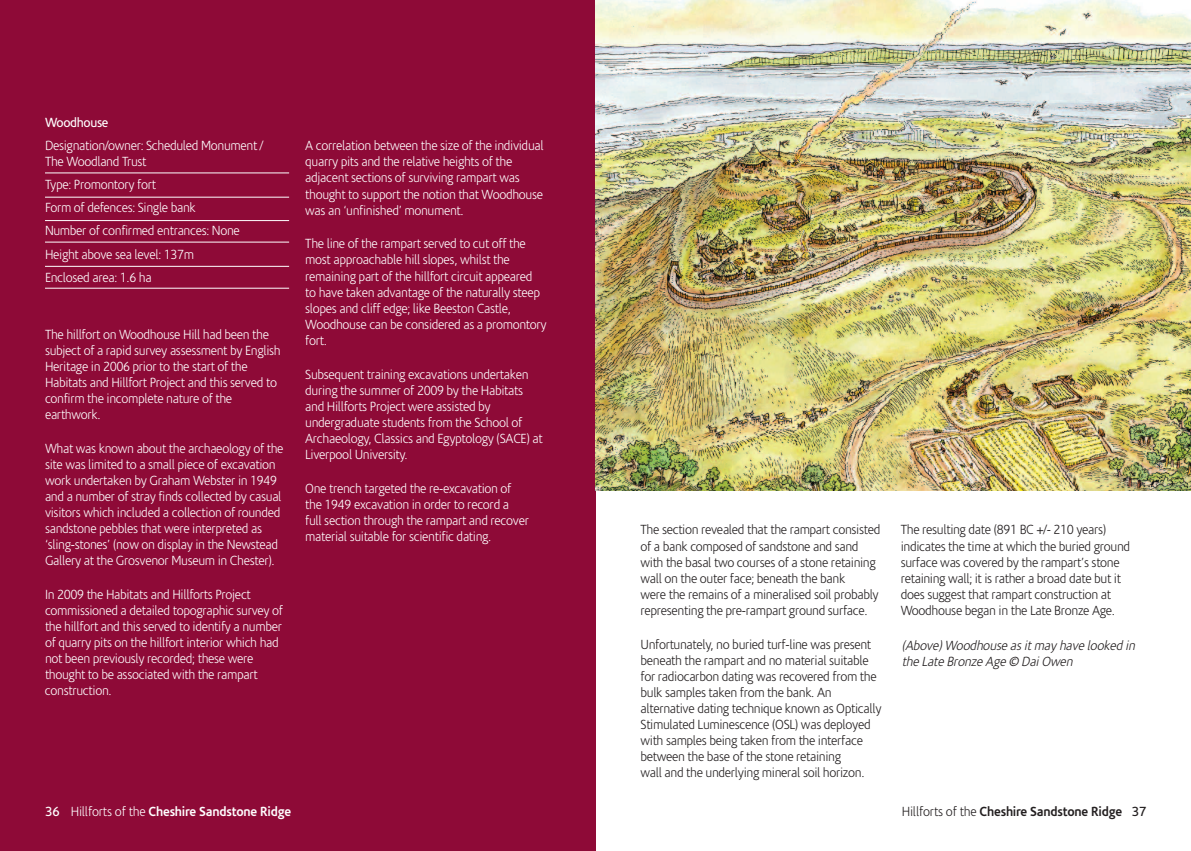
<style>
.page{position:relative;width:1191px;height:851px;background:#fff}
.page>*{position:absolute;margin:0;border:0;box-sizing:border-box;transform-origin:0 0}
.t1{font:300 13.38px/16px "Corisande";letter-spacing:-.025em;color:#fff;scale:.95 1}
.t2{font:300 13.38px/16px "Corisande";letter-spacing:-.025em;color:#231f20;scale:.95 1}
.t3{font:italic 300 13.38px/16px "Corisande";color:#231f20;scale:.95 1}
.t4{font:700 13.38px "Corisande";letter-spacing:-.015em;color:#fff;scale:.95 1}
.t5{font:700 13.38px "Corisande";letter-spacing:-.015em;color:#231f20;scale:.95 1}
.t6{font:13.38px "Corisande";letter-spacing:-.025em;color:#fff;scale:.95 1}
.s1{font-weight:400}
.s2{font-weight:300}
</style>
<div class="page">
<div style="left:0;top:0;width:595px;height:850px;background:#8e0a37"></div>
<hr style="left:45px;top:173px;width:244px;height:1px;background:#fff">
<hr style="left:45px;top:197px;width:244px;height:1px;background:#fff">
<hr style="left:45px;top:220px;width:244px;height:1px;background:#fff">
<hr style="left:45px;top:242px;width:244px;height:1px;background:#fff">
<hr style="left:45px;top:266px;width:244px;height:1px;background:#fff">
<hr style="left:45px;top:288px;width:244px;height:1px;background:#fff">
<img style="left:595px;top:0;width:596px;height:490px">
<p class="t6" style="left:45px;top:115px;width:68px">Woodhouse</p>
<p class="t1" style="left:45px;top:138px;width:231px">Designation/owner: Scheduled Monument /<br>The Woodland Trust</p>
<p class="t1" style="left:45px;top:173px;width:207px;line-height:23.1px">Type: Promontory fort<br>Form of defences: Single bank<br>Number of confirmed entrances: None<br>Height above sea level: 137m<br>Enclosed area: 1.6 ha</p>
<p class="t1" style="left:45px;top:326px;width:250px">The hillfort on Woodhouse Hill had been the subject of a rapid survey assessment by English Heritage in 2006 prior to the start of the Habitats and Hillfort Project and this served to confirm the incomplete nature of the earthwork.</p>
<p class="t1" style="left:45px;top:440px;width:253px">What was known about the archaeology of the site was limited to a small piece of excavation work undertaken by Graham Webster in 1949 and a number of stray finds collected by casual visitors which included a collection of rounded sandstone pebbles that were interpreted as ‘sling-stones’ (now on display in the Newstead Gallery at the Grosvenor Museum in Chester).</p>
<p class="t1" style="left:45px;top:586px;width:252px">In 2009 the Habitats and Hillforts Project commissioned a detailed topographic survey of the hillfort and this served to identify a number of quarry pits on the hillfort interior which had not been previously recorded; these were thought to be associated with the rampart construction.</p>
<p class="t1" style="left:305px;top:138px;width:252px">A correlation between the size of the individual quarry pits and the relative heights of the adjacent sections of surviving rampart was thought to support the notion that Woodhouse was an ‘unfinished’ monument.</p>
<p class="t1" style="left:305px;top:236px;width:256px">The line of the rampart served to cut off the most approachable hill slopes, whilst the remaining part of the hillfort circuit appeared to have taken advantage of the naturally steep slopes and cliff edge; like Beeston Castle, Woodhouse can be considered as a promontory fort.</p>
<p class="t1" style="left:305px;top:366px;width:251px">Subsequent training excavations undertaken during the summer of 2009 by the Habitats and Hillforts Project were assisted by undergraduate students from the School of Archaeology, Classics and Egyptology (SACE) at Liverpool University.</p>
<p class="t1" style="left:305px;top:480px;width:237px">One trench targeted the re-excavation of the 1949 excavation in order to record a full section through the rampart and recover material suitable for scientific dating.</p>
<p class="t2" style="left:640px;top:522px;width:254px">The section revealed that the rampart consisted of a bank composed of sandstone and sand with the basal two courses of a stone retaining wall on the outer face; beneath the bank<br>were the remains of a mineralised soil probably representing the pre-rampart ground surface.</p>
<p class="t2" style="left:640px;top:636px;width:255px">Unfortunately, no buried turf-line was present beneath the rampart and no material suitable for radiocarbon dating was recovered from the bulk samples taken from the bank. An alternative dating technique known as Optically Stimulated Luminescence (OSL) was deployed with samples being taken from the interface between the base of the stone retaining<br>wall and the underlying mineral soil horizon.</p>
<p class="t2" style="left:900px;top:522px;width:243px">The resulting date (891 BC +/- 210 years) indicates the time at which the buried ground surface was covered by the rampart’s stone retaining wall; it is rather a broad date but it does suggest that rampart construction at Woodhouse began in the Late Bronze Age.</p>
<p class="t3" style="left:901px;top:637px;width:250px">(Above) Woodhouse as it may have looked in the Late Bronze Age © Dai Owen</p>
<p class="t4" style="left:45px;top:803px;width:261px"><span class="s1">36</span> <span class="s2">Hillforts of the</span> Cheshire Sandstone Ridge</p>
<p class="t5" style="left:901px;top:803px;width:259px"><span class="s2">Hillforts of the</span> Cheshire Sandstone Ridge <span class="s1">37</span></p>
</div>
